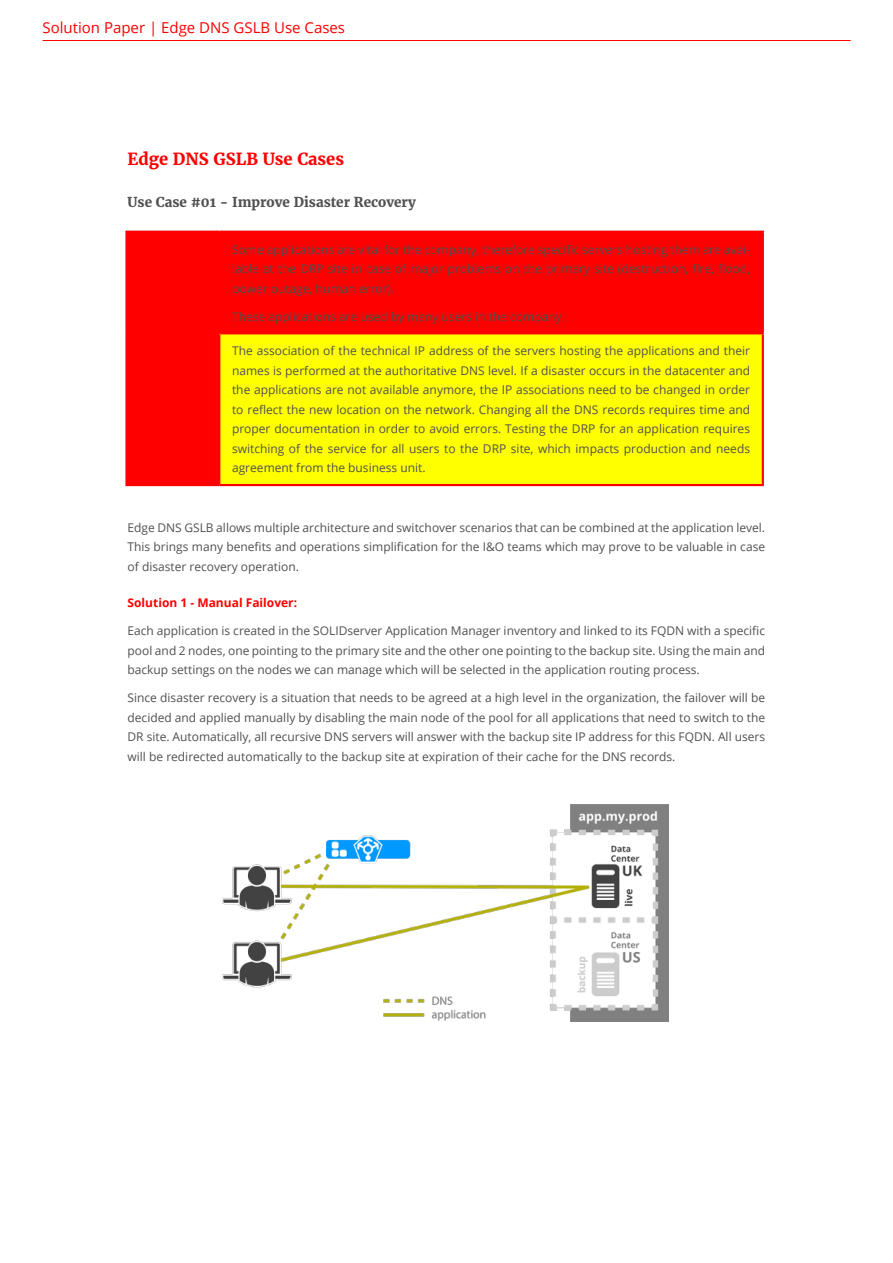
<style>
.page{position:relative;width:893px;height:1263px;background:#fff}
.page>*{position:absolute;margin:0;border:0;box-sizing:border-box;transform-origin:0 0}
.t1{font:700 16.5px "Merriweather";color:#f00}
.t2{font:15px "Open Sans";color:#f00}
.t3{font:700 13.5px "Merriweather";color:#505050}
.t4{font:12px/19.5px "Open Sans";color:#505050;text-align:justify}
.t5{font:700 12px "Open Sans";color:#f00}
</style>
<div class="page">
<div style="left:126px;top:232px;width:93px;height:101px;background:#f00"></div>
<div style="left:219px;top:232px;width:544px;height:101px;background:#f00"></div>
<div style="left:126px;top:333px;width:93px;height:152px;background:#f00"></div>
<div style="left:219px;top:333px;width:544px;height:152px;background:#ff0"></div>
<hr style="left:125px;top:231px;width:94px;height:2px;background:#f00">
<hr style="left:125px;top:233px;width:3px;height:99px;background:#f00">
<hr style="left:219px;top:231px;width:545px;height:2px;background:#f00">
<hr style="left:762px;top:233px;width:2px;height:99px;background:#f00">
<hr style="left:125px;top:332px;width:94px;height:2px;background:#f00">
<hr style="left:125px;top:334px;width:3px;height:150px;background:#f00">
<hr style="left:219px;top:332px;width:545px;height:2px;background:#f00">
<hr style="left:218px;top:334px;width:2px;height:150px;background:#f00">
<hr style="left:762px;top:334px;width:2px;height:150px;background:#f00">
<hr style="left:125px;top:484px;width:94px;height:2px;background:#f00">
<hr style="left:219px;top:484px;width:545px;height:2px;background:#f00">
<img style="left:223px;top:804px;width:445px;height:218px">
<hr style="left:43px;top:40px;width:808px;height:1px;background:#f00">
<p class="t2" style="left:42px;top:17px;width:304px">Solution Paper | Edge DNS GSLB Use Cases</p>
<h1 class="t1" style="left:128px;top:151px;width:218px">Edge DNS GSLB Use Cases</h1>
<p class="t3" style="left:128px;top:196px;width:290px">Use Case #01 - Improve Disaster Recovery</p>
<p class="t4" style="left:232px;top:239px;width:519px">Some applications are vital for the company, therefore specific servers hosting them are avai&shy;lable at the DRP site in case of major problems on the primary site (destruction, fire, flood, power outage, human error).</p>
<p class="t4" style="left:232px;top:306px;width:334px">These applications are used by many users in the company.</p>
<p class="t4" style="left:232px;top:341px;width:519px">The association of the technical IP address of the servers hosting the applications and their names is performed at the authoritative DNS level. If a disaster occurs in the datacenter and the applications are not available anymore, the IP associations need to be changed in order to reflect the new location on the network. Changing all the DNS records requires time and proper documentation in order to avoid errors. Testing the DRP for an application requires switching of the service for all users to the DRP site, which impacts production and needs agreement from the business unit.</p>
<p class="t4" style="left:128px;top:517px;width:639px">Edge DNS GSLB allows multiple architecture and switchover scenarios that can be combined at the application level.<br>This brings many benefits and operations simplification for the I&amp;O teams which may prove to be valuable in case of disaster recovery operation.</p>
<p class="t5" style="left:128px;top:598px;width:171px">Solution 1 - Manual Failover:</p>
<p class="t4" style="left:128px;top:621px;width:639px">Each application is created in the SOLIDserver Application Manager inventory and linked to its FQDN with a specific pool and 2 nodes, one pointing to the primary site and the other one pointing to the backup site. Using the main and backup settings on the nodes we can manage which will be selected in the application routing process.</p>
<p class="t4" style="left:128px;top:688px;width:639px">Since disaster recovery is a situation that needs to be agreed at a high level in the organization, the failover will be decided and applied manually by disabling the main node of the pool for all applications that need to switch to the DR site. Automatically, all recursive DNS servers will answer with the backup site IP address for this FQDN. All users will be redirected automatically to the backup site at expiration of their cache for the DNS records.</p>
</div>
